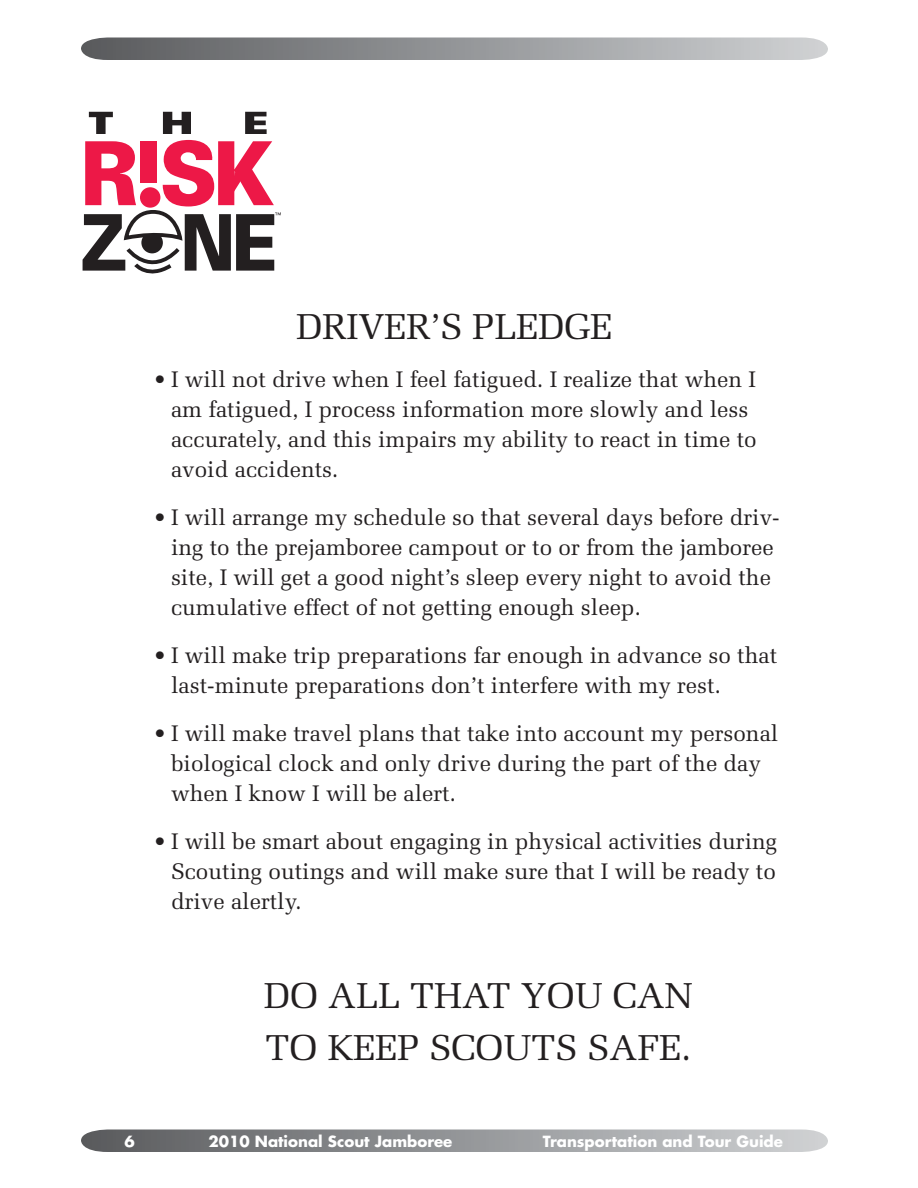
<style>
.page{position:relative;width:918px;height:1188px;background:#fff}
.page>*{position:absolute;margin:0;border:0;box-sizing:border-box;transform-origin:0 0}
.t1{font:36px "Melior";color:#231f20}
.t2{font:22.5px/30px "Melior";color:#231f20}
.t3{font:700 15px "Futura";color:#fff}
</style>
<div class="page">
<svg style="left:81px;top:1130px;width:747px;height:22px;background:#959799"></svg>
<svg style="left:81px;top:38px;width:747px;height:22px;background:#959799"></svg>
<svg style="left:89px;top:112px;width:24px;height:22px"></svg>
<svg style="left:163px;top:112px;width:28px;height:22px"></svg>
<svg style="left:245px;top:112px;width:22px;height:22px"></svg>
<svg style="left:83px;top:140px;width:198px;height:134px"></svg>
<h1 class="t1" style="left:297px;top:306px;width:49px">Driver</h1>
<h1 class="t1" style="left:431px;top:306px;width:88px">’s Pledge</h1>
<p class="t2" style="left:171px;top:364px;width:587px;text-indent:-18px">• I will not drive when I feel fatigued. I realize that when I am fatigued, I process information more slowly and less accurately, and this impairs my ability to react in time to avoid accidents.</p>
<p class="t2" style="left:171px;top:502px;width:610px;text-indent:-18px">• I will arrange my schedule so that several days before driv&shy;ing to the prejamboree campout or to or from the jamboree site, I will get a good night’s sleep every night to avoid the cumulative effect of not getting enough sleep.</p>
<p class="t2" style="left:171px;top:640px;width:608px;text-indent:-18px">• I will make trip preparations far enough in advance so that last-minute preparations don’t interfere with my rest.</p>
<p class="t2" style="left:171px;top:718px;width:609px;text-indent:-18px">• I will make travel plans that take into account my personal biological clock and only drive during the part of the day when I know I will be alert.</p>
<p class="t2" style="left:171px;top:826px;width:608px;text-align:justify;text-indent:-18px">• I will be smart about engaging in physical activities during Scouting outings and will make sure that I will be ready to drive alertly.</p>
<h1 class="t1" style="left:264px;top:975px;width:89px">Do all</h1>
<h1 class="t1" style="left:410px;top:975px;width:26px">that</h1>
<h1 class="t1" style="left:521px;top:975px;width:28px">you</h1>
<h1 class="t1" style="left:613px;top:975px;width:27px">can</h1>
<h1 class="t1" style="left:265px;top:1027px;width:86px">to keep</h1>
<h1 class="t1" style="left:429px;top:1027px;width:48px">Scouts</h1>
<h1 class="t1" style="left:588px;top:1027px;width:24px">safe</h1>
<h1 class="t1" style="left:682px;top:1027px;width:12px">.</h1>
<p class="t3" style="left:124px;top:1131px;width:12px">6</p>
<p class="t3" style="left:208px;top:1131px;width:245px">2010 National Scout Jamboree</p>
<p class="t3" style="left:543px;top:1131px;width:242px">Transportation and Tour Guide</p>
</div>
